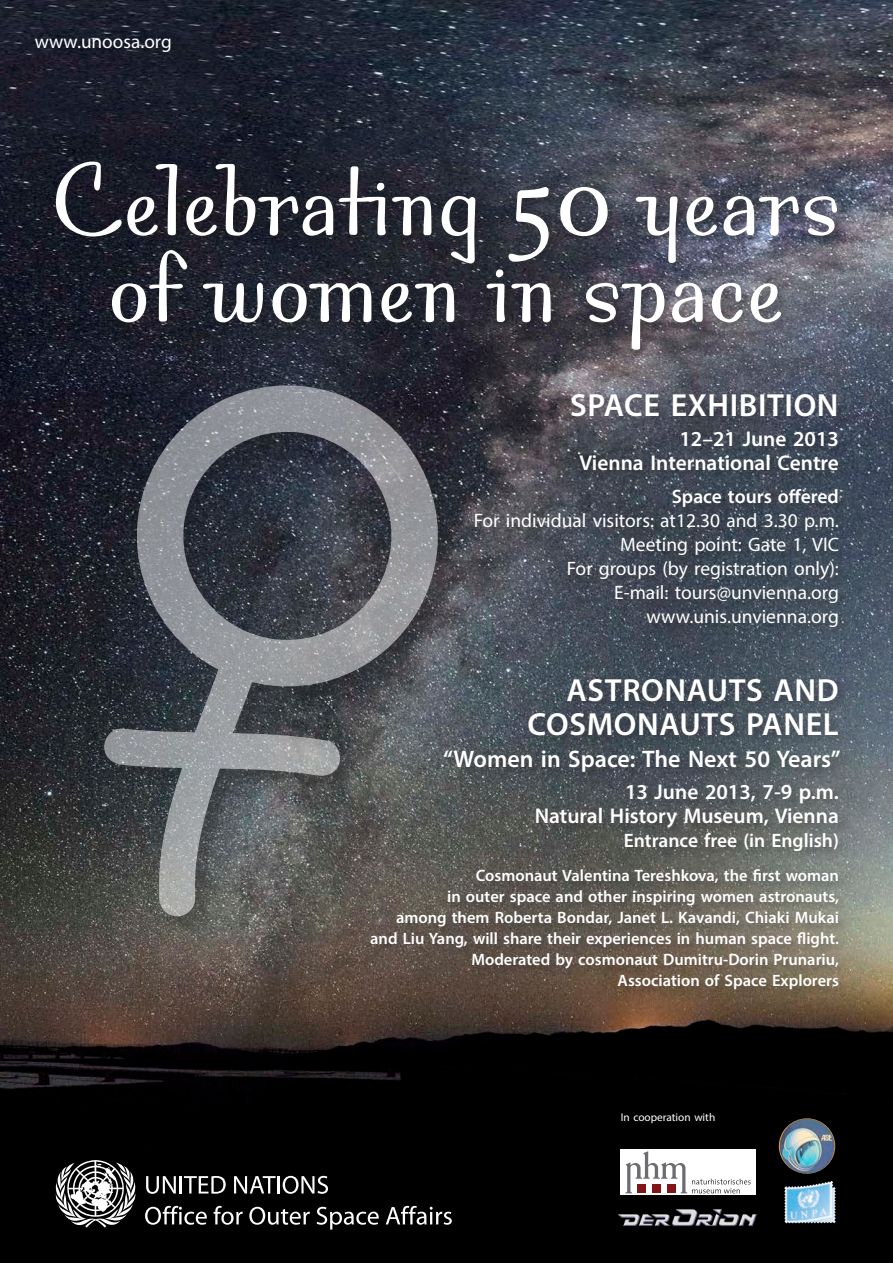
<style>
.page{position:relative;width:893px;height:1263px;background:#fff}
.page>*{position:absolute;margin:0;border:0;box-sizing:border-box;transform-origin:0 0}
.t1{font:600 32.1px "Myriad Pro";letter-spacing:.02em;color:#fff}
.t2{font:600 24px "Myriad Pro";color:#fff}
.t3{font:600 21.45px/24px "Myriad Pro";color:#fff;text-align:right}
.t4{font:19.5px/24px "Myriad Pro";color:#fff;text-align:right}
.t5{font:600 19.5px "Myriad Pro";color:#fff}
.t6{font:19.2px "Myriad Pro";color:#fff}
.t7{font:600 16.5px/21px "Myriad Pro";color:#fff;text-align:right}
.t8{font:11.25px "Myriad Pro";color:#fff}
</style>
<div class="page">
<img style="left:0;top:0;width:893px;height:1263px">
<div style="left:107px;top:388px;width:349px;height:547px;background:#231f20;opacity:.5"></div>
<svg style="left:127px;top:377px;width:319px;height:320px"></svg>
<svg style="left:104px;top:633px;width:238px;height:283px"></svg>
<svg style="left:56px;top:1160px;width:80px;height:67px"></svg>
<svg style="left:146px;top:1176px;width:80px;height:18px"></svg>
<svg style="left:234px;top:1176px;width:42px;height:17px"></svg>
<hr style="left:277px;top:1176px;width:3px;height:17px;background:#fff">
<svg style="left:283px;top:1176px;width:45px;height:18px"></svg>
<svg style="left:145px;top:1206px;width:62px;height:19px"></svg>
<svg style="left:214px;top:1206px;width:29px;height:19px"></svg>
<svg style="left:249px;top:1207px;width:61px;height:18px"></svg>
<svg style="left:317px;top:1207px;width:62px;height:22px"></svg>
<svg style="left:386px;top:1206px;width:66px;height:19px"></svg>
<div style="left:52px;top:158px;width:797px;height:204px;background:#231f20;opacity:.4"></div>
<svg style="left:56px;top:162px;width:121px;height:74px"></svg>
<svg style="left:186px;top:164px;width:147px;height:72px"></svg>
<svg style="left:339px;top:166px;width:92px;height:69px"></svg>
<svg style="left:442px;top:196px;width:33px;height:67px"></svg>
<svg style="left:560px;top:187px;width:48px;height:49px"></svg>
<svg style="left:636px;top:197px;width:41px;height:66px"></svg>
<svg style="left:686px;top:197px;width:31px;height:39px"></svg>
<svg style="left:724px;top:196px;width:75px;height:40px"></svg>
<svg style="left:805px;top:196px;width:32px;height:40px"></svg>
<svg style="left:112px;top:250px;width:75px;height:72px"></svg>
<svg style="left:203px;top:283px;width:60px;height:39px"></svg>
<svg style="left:272px;top:283px;width:99px;height:39px"></svg>
<svg style="left:381px;top:283px;width:73px;height:39px"></svg>
<svg style="left:487px;top:187px;width:64px;height:135px"></svg>
<svg style="left:586px;top:283px;width:78px;height:67px"></svg>
<svg style="left:672px;top:283px;width:31px;height:39px"></svg>
<svg style="left:712px;top:283px;width:31px;height:39px"></svg>
<svg style="left:751px;top:283px;width:30px;height:39px"></svg>
<div style="left:620px;top:1149px;width:136px;height:46px;background:#fff"></div>
<svg style="left:625px;top:1151px;width:126px;height:42px"></svg>
<img style="left:617px;top:1208px;width:141px;height:19px">
<img style="left:804px;top:1181px;width:28px;height:5px">
<img style="left:779px;top:1118px;width:56px;height:56px">
<div style="left:472px;top:390px;width:378px;height:248px;background:#231f20;opacity:.4"></div>
<div style="left:367px;top:675px;width:484px;height:326px;background:#231f20;opacity:.4"></div>
<p class="t6" style="left:35px;top:29px;width:138px">www.unoosa.org</p>
<h1 class="t1" style="left:570px;top:385px;width:270px">Space ExhibitION</h1>
<h3 class="t3" style="left:580px;top:426px;width:261px">12–21 June 2013<br>Vienna International Centre</h3>
<p class="t5" style="left:672px;top:484px;width:169px">Space tours offered</p>
<p class="t4" style="left:474px;top:508px;width:367px">For individual visitors: at12.30 and 3.30 p.m.<br>Meeting point: Gate 1, VIC<br>For groups (by registration only):<br>E-mail: tours@unvienna.org www.unis.unvienna.org</p>
<h1 class="t1" style="left:567px;top:670px;width:274px">Astronauts and</h1>
<h1 class="t1" style="left:528px;top:704px;width:20px">Cos</h1>
<h1 class="t1" style="left:587px;top:704px;width:253px">monauts Panel</h1>
<h2 class="t2" style="left:443px;top:743px;width:399px">“Women in Space: The Next 50 Years”</h2>
<h3 class="t3" style="left:535px;top:780px;width:306px">13 June 2013, 7-9 p.m.<br>Natural History Museum, Vienna</h3>
<p class="t5" style="left:624px;top:828px;width:217px">Entrance free (in English)</p>
<p class="t7" style="left:370px;top:865px;width:470px">Cosmonaut Valentina Tereshkova, the first woman<br>in outer space and other inspiring women astronauts,<br>among them Roberta Bondar, Janet L. Kavandi, Chiaki Mukai and Liu Yang, will share their experiences in human space flight.<br>Moderated by cosmonaut Dumitru-Dorin Prunariu,<br>Association of Space Explorers</p>
<p class="t8" style="left:621px;top:1110px;width:96px">In cooperation with</p>
</div>
